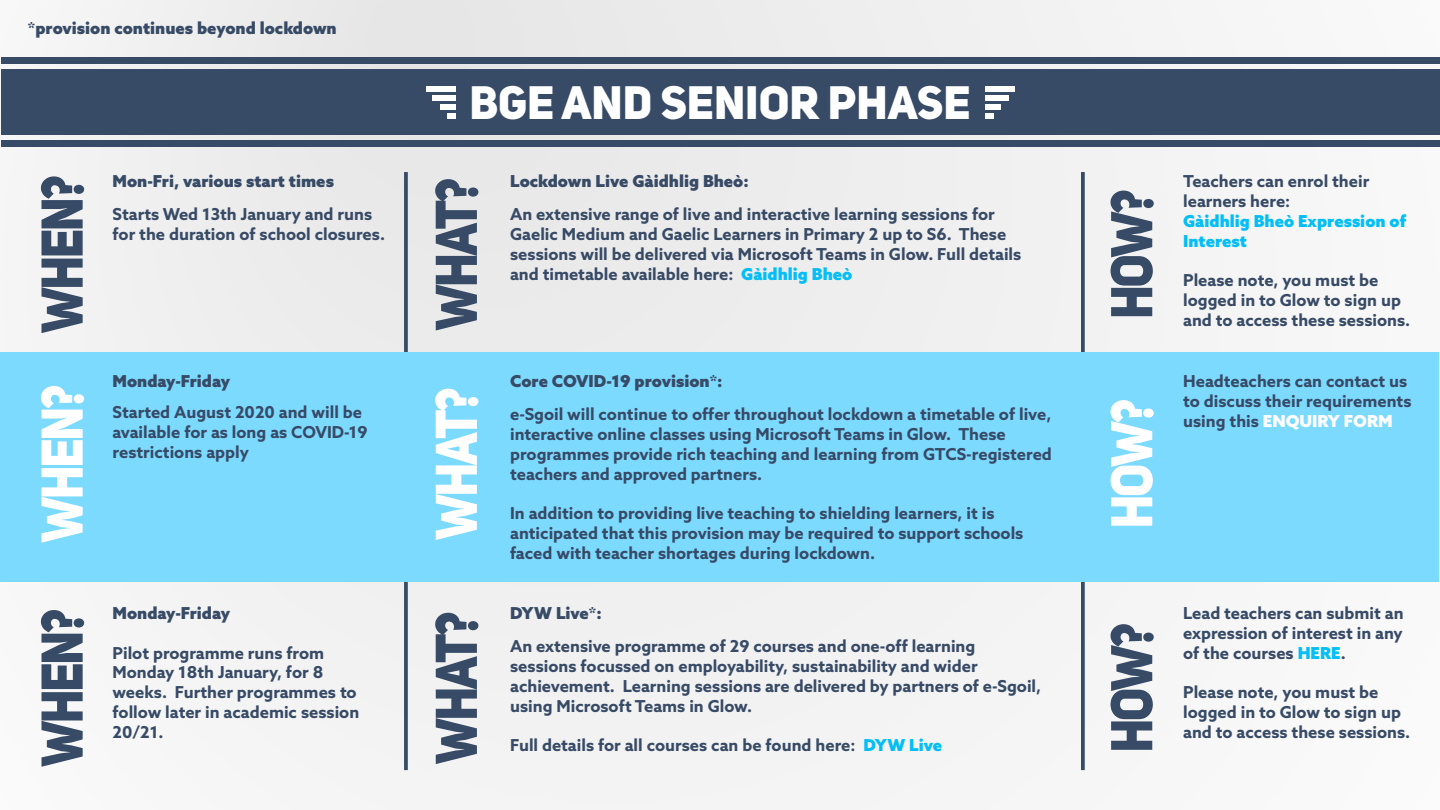
<style>
.page{position:relative;width:1440px;height:810px;background:#f2f2f2}
.page>*{position:absolute;margin:0;border:0;box-sizing:border-box;transform-origin:0 0}
.t1{font:800 58.12px "Uni Sans";letter-spacing:-.05em;color:#374a66;scale:.86 1}
.t2{font:800 58.12px "Uni Sans";letter-spacing:-.05em;color:#fff;scale:.86 1}
.t3{font:800 46.28px "Uni Sans";color:#fff}
.t4{font:700 16.5px/19.8px "Azo Sans";color:#374a66}
.t5{font:900 16.5px "Azo Sans";color:#374a66}
.t6{font:900 16.5px/19.8px "Azo Sans";color:#03bef7}
.s1{font-weight:900;color:#03bef7}
.s2{font-weight:900;color:#fff}
</style>
<div class="page">
<svg style="left:404px;top:172px;width:4px;height:598px"></svg>
<svg style="left:1081px;top:172px;width:4px;height:598px"></svg>
<div style="left:1px;top:352px;width:1438px;height:229px;background:#7ddaff"></div>
<div style="left:1px;top:69px;width:1439px;height:66px;background:#374a66"></div>
<div style="left:1px;top:140px;width:1439px;height:6px;background:#374a66"></div>
<div style="left:1px;top:58px;width:1439px;height:6px;background:#374a66"></div>
<div style="left:426px;top:86px;width:30px;height:6px;background:#fff"></div>
<div style="left:432px;top:95px;width:24px;height:6px;background:#fff"></div>
<div style="left:440px;top:105px;width:16px;height:5px;background:#fff"></div>
<div style="left:447px;top:114px;width:9px;height:5px;background:#fff"></div>
<div style="left:985px;top:86px;width:30px;height:6px;background:#fff"></div>
<div style="left:985px;top:95px;width:24px;height:6px;background:#fff"></div>
<div style="left:985px;top:105px;width:16px;height:5px;background:#fff"></div>
<div style="left:985px;top:114px;width:9px;height:5px;background:#fff"></div>
<p class="t5" style="left:28px;top:17px;width:310px">*provision continues beyond lockdown</p>
<h2 class="t3" style="left:469px;top:73px;width:503px">BGE AND SENIOR PHASE</h2>
<p class="t5" style="left:113px;top:170px;width:223px">Mon-Fri, various start times</p>
<p class="t5" style="left:510px;top:170px;width:240px">Lockdown Live Gàidhlig Bheò:</p>
<h1 class="t1" style="left:25px;top:333px;width:185px;rotate:-90deg">WHEN?</h1>
<h1 class="t1" style="left:419px;top:331px;width:179px;rotate:-90deg">WHAT?</h1>
<h1 class="t1" style="left:1094px;top:319px;width:152px;rotate:-90deg">HOW?</h1>
<p class="t4" style="left:510px;top:204px;width:513px">An extensive range of live and interactive learning sessions for Gaelic Medium and Gaelic Learners in Primary 2 up to S6. These sessions will be delivered via Microsoft Teams in Glow. Full details and timetable available here: <span class="s1">Gàidhlig Bheò</span></p>
<p class="t4" style="left:113px;top:204px;width:274px">Starts Wed 13th January and runs for the duration of school closures.</p>
<p class="t5" style="left:113px;top:370px;width:119px">Monday-Friday</p>
<p class="t5" style="left:510px;top:370px;width:214px">Core COVID-19 provision*:</p>
<h1 class="t2" style="left:25px;top:543px;width:185px;rotate:-90deg">WHEN?</h1>
<h1 class="t2" style="left:419px;top:540px;width:179px;rotate:-90deg">WHAT?</h1>
<h1 class="t2" style="left:1094px;top:529px;width:152px;rotate:-90deg">HOW?</h1>
<p class="t4" style="left:113px;top:402px;width:257px">Started August 2020 and will be available for as long as COVID-19 restrictions apply</p>
<p class="t4" style="left:510px;top:404px;width:543px">e-Sgoil will continue to offer throughout lockdown a timetable of live, interactive online classes using Microsoft Teams in Glow. These programmes provide rich teaching and learning from GTCS-registered teachers and approved partners.</p>
<p class="t4" style="left:510px;top:503px;width:515px">In addition to providing live teaching to shielding learners, it is anticipated that this provision may be required to support schools faced with teacher shortages during lockdown.</p>
<p class="t5" style="left:113px;top:602px;width:119px">Monday-Friday</p>
<p class="t4" style="left:113px;top:642px;width:248px">Pilot programme runs from<br>Monday 18th January, for 8 weeks. Further programmes to follow later in academic session<br>20/21.</p>
<p class="t5" style="left:510px;top:602px;width:93px">DYW Live*:</p>
<h1 class="t1" style="left:25px;top:767px;width:185px;rotate:-90deg">WHEN?</h1>
<h1 class="t1" style="left:419px;top:764px;width:179px;rotate:-90deg">WHAT?</h1>
<h1 class="t1" style="left:1094px;top:753px;width:152px;rotate:-90deg">HOW?</h1>
<p class="t4" style="left:510px;top:636px;width:533px">An extensive programme of 29 courses and one-off learning sessions focussed on employability, sustainability and wider achievement. Learning sessions are delivered by partners of e-Sgoil, using Microsoft Teams in Glow.</p>
<p class="t4" style="left:510px;top:735px;width:434px">Full details for all courses can be found here: <span class="s1">DYW Live</span></p>
<p class="t4" style="left:1183px;top:171px;width:188px">Teachers can enrol their learners here:</p>
<p class="t6" style="left:1183px;top:211px;width:225px">Gàidhlig Bheò Expression of<br>Interest</p>
<p class="t4" style="left:1183px;top:270px;width:229px">Please note, you must be logged in to Glow to sign up and to access these sessions.</p>
<p class="t4" style="left:1183px;top:371px;width:230px">Headteachers can contact us to discuss their requirements using this <span class="s2">ENQUIRY FORM</span></p>
<p class="t4" style="left:1183px;top:603px;width:222px;text-align:justify">Lead teachers can submit an expression of interest in any of the courses <span class="s1">HERE</span>.</p>
<p class="t4" style="left:1183px;top:682px;width:229px">Please note, you must be logged in to Glow to sign up and to access these sessions.</p>
</div>
